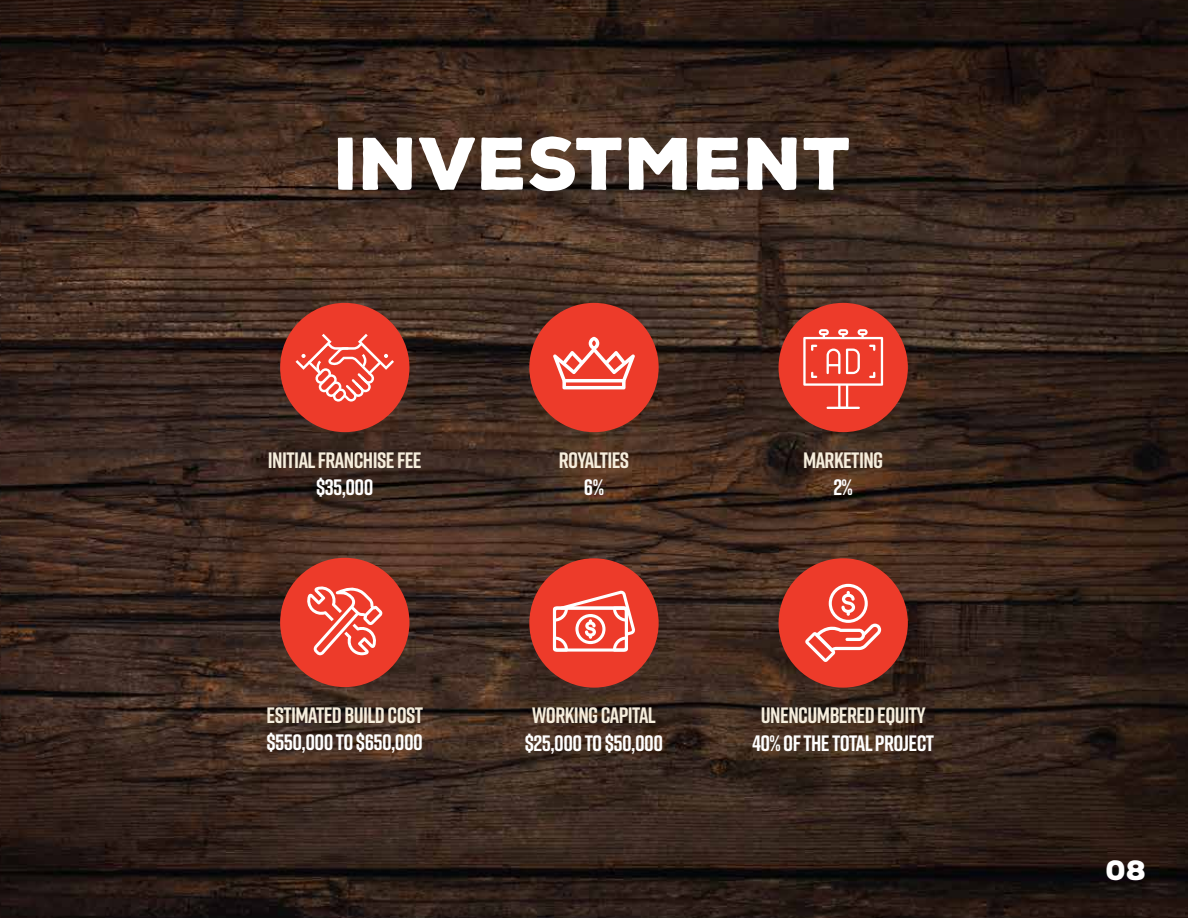
<style>
.page{position:relative;width:1188px;height:918px;background:#fff}
.page>*{position:absolute;margin:0;border:0;box-sizing:border-box;transform-origin:0 0}
.t1{font:900 72px "Nexa Rust Sans";color:#fff}
.t2{font:900 27px "Nexa Rust Sans";color:#fff}
.t3{font:700 22.35px "Rift";letter-spacing:-.025em;color:#f6eedd}
.t4{font:700 22.35px "Rift";letter-spacing:-.025em;color:#fff}
</style>
<div class="page">
<img style="left:0;top:0;width:1188px;height:918px">
<div style="left:280px;top:303px;width:129px;height:129px;background:#ed3b2a;border-radius:50%"></div>
<svg style="left:296px;top:334px;width:98px;height:68px"></svg>
<div style="left:280px;top:558px;width:129px;height:129px;background:#ed3b2a;border-radius:50%"></div>
<svg style="left:307px;top:586px;width:76px;height:69px"></svg>
<div style="left:529px;top:558px;width:130px;height:130px;background:#ed3b2a;border-radius:50%"></div>
<div style="left:529px;top:303px;width:130px;height:129px;background:#ed3b2a;border-radius:50%"></div>
<svg style="left:553px;top:337px;width:82px;height:52px"></svg>
<svg style="left:553px;top:590px;width:82px;height:62px"></svg>
<div style="left:779px;top:558px;width:129px;height:130px;background:#ed3b2a;border-radius:50%"></div>
<div style="left:779px;top:303px;width:129px;height:129px;background:#ed3b2a;border-radius:50%"></div>
<svg style="left:803px;top:329px;width:80px;height:80px"></svg>
<svg style="left:805px;top:584px;width:76px;height:78px"></svg>
<h1 class="t1" style="left:335px;top:115px;width:520px">INVESTMENT</h1>
<p class="t3" style="left:268px;top:444px;width:155px">INITIAL FRANCHISE FEE</p>
<p class="t4" style="left:316px;top:471px;width:59px">$35,000</p>
<p class="t3" style="left:267px;top:699px;width:158px">ESTIMATED BUILD COST</p>
<p class="t4" style="left:267px;top:726px;width:158px">$550,000 TO $650,000</p>
<p class="t3" style="left:559px;top:444px;width:72px">ROYALTIES</p>
<p class="t4" style="left:584px;top:471px;width:22px">6%</p>
<p class="t3" style="left:532px;top:700px;width:125px">WORKING CAPITAL</p>
<p class="t4" style="left:525px;top:727px;width:140px">$25,000 TO $50,000</p>
<p class="t3" style="left:803px;top:444px;width:82px">MARKETING</p>
<p class="t4" style="left:833px;top:471px;width:21px">2%</p>
<p class="t3" style="left:761px;top:700px;width:166px">UNENCUMBERED EQUITY</p>
<p class="t4" style="left:752px;top:727px;width:183px">40% OF THE TOTAL PROJECT</p>
<p class="t2" style="left:1106px;top:852px;width:42px">08</p>
</div>
